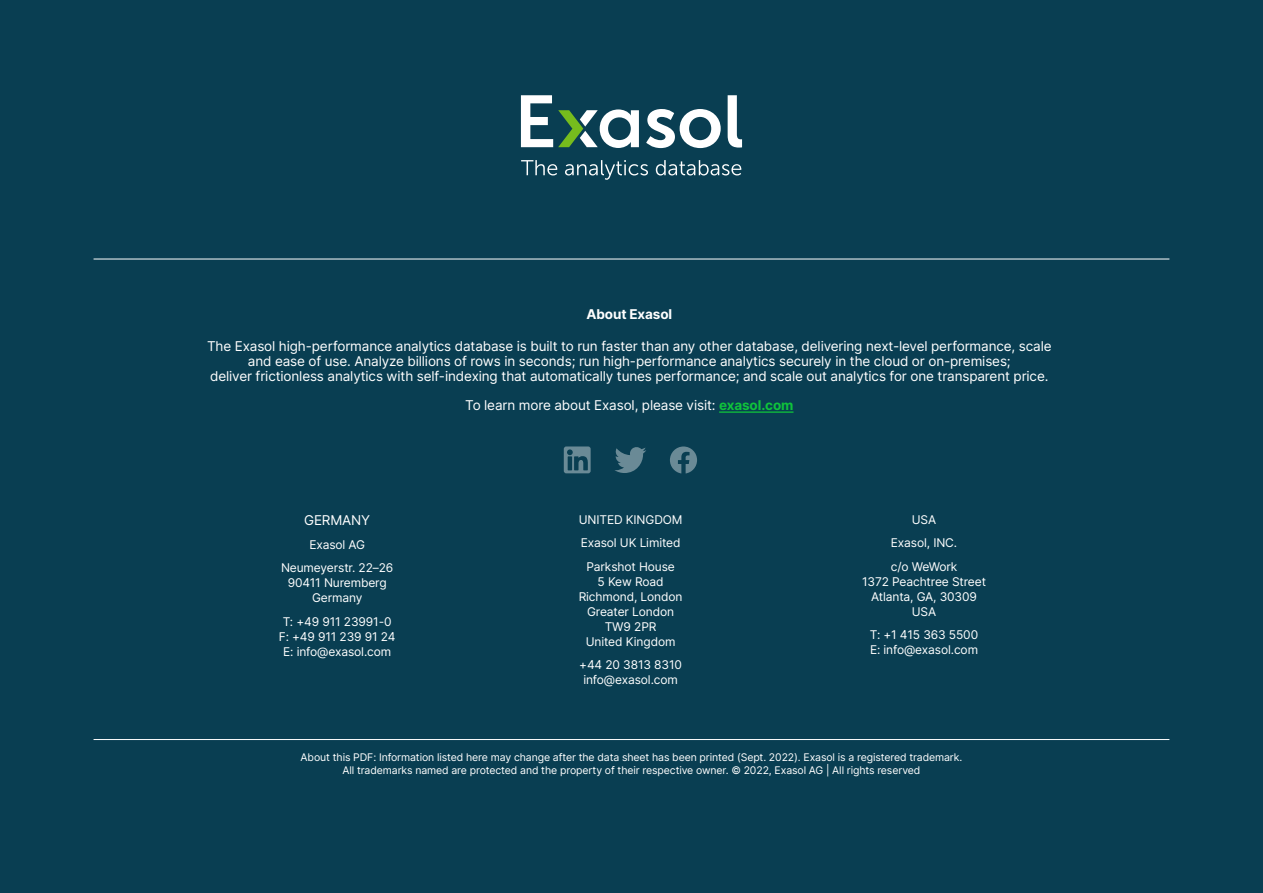
<style>
.page{position:relative;width:1263px;height:893px;background:#093e52}
.page>*{position:absolute;margin:0;border:0;box-sizing:border-box;transform-origin:0 0}
.t1{font:13.5px/15px "Inter";letter-spacing:-.01em;color:#fff;text-align:center}
.t2{font:700 13.5px "Inter";letter-spacing:-.01em;color:#fff}
.t3{font:12px/15px "Inter";letter-spacing:-.01em;color:#fff;text-align:center}
.t4{font:10.5px/13.5px "Inter";letter-spacing:-.01em;color:#fff;text-align:center}
.s1{font-weight:700;color:#0fc33b}
</style>
<div class="page">
<svg style="left:646px;top:109px;width:75px;height:39px"></svg>
<svg style="left:728px;top:95px;width:14px;height:53px"></svg>
<svg style="left:521px;top:95px;width:118px;height:53px"></svg>
<svg style="left:521px;top:160px;width:220px;height:20px"></svg>
<hr style="left:94px;top:259px;width:1075px;height:1px;background:#fff">
<hr style="left:94px;top:739px;width:1075px;height:1px;background:#fff">
<hr style="left:719px;top:411px;width:74px;height:2px;background:#0fc33b">
<svg style="left:670px;top:446px;width:27px;height:27px"></svg>
<svg style="left:615px;top:447px;width:31px;height:26px"></svg>
<svg style="left:564px;top:446px;width:27px;height:27px"></svg>
<p class="t2" style="left:586px;top:304px;width:87px">About Exasol</p>
<p class="t1" style="left:207px;top:339px;width:846px">The Exasol high-performance analytics database is built to run faster than any other database, delivering next-level performance, scale and ease of use. Analyze billions of rows in seconds; run high-performance analytics securely in the cloud or on-premises;<br>deliver frictionless analytics with self-indexing that automatically tunes performance; and scale out analytics for one transparent price.</p>
<p class="t1" style="left:465px;top:397px;width:330px">To learn more about Exasol, please visit: <span class="s1">exasol.com</span></p>
<p class="t1" style="left:304px;top:512px;width:68px">GERMANY</p>
<p class="t3" style="left:281px;top:532px;width:114px;line-height:23.5px">Exasol AG<br>Neumeyerstr. 22–26</p>
<p class="t3" style="left:288px;top:575px;width:101px">90411 Nuremberg<br>Germany</p>
<p class="t3" style="left:279px;top:613px;width:118px">T: +49 911 23991-0<br>F: +49 911 239 91 24<br>E: info@exasol.com</p>
<p class="t3" style="left:579px;top:507px;width:105px;line-height:23.5px">UNITED KINGDOM<br>Exasol UK Limited<br>Parkshot House</p>
<p class="t3" style="left:579px;top:573px;width:105px">5 Kew Road<br>Richmond, London<br>Greater London<br>TW9 2PR<br>United Kingdom</p>
<p class="t3" style="left:579px;top:657px;width:104px">+44 20 3813 8310 info@exasol.com</p>
<p class="t3" style="left:891px;top:507px;width:68px;line-height:23.5px">USA<br>Exasol, INC. c/o WeWork</p>
<p class="t3" style="left:862px;top:573px;width:125px">1372 Peachtree Street<br>Atlanta, GA, 30309<br>USA</p>
<p class="t3" style="left:870px;top:627px;width:110px;text-align:left">T: +1 415 363 5500<br>E: info@exasol.com</p>
<p class="t4" style="left:301px;top:750px;width:663px">About this PDF: Information listed here may change after the data sheet has been printed (Sept. 2022). Exasol is a registered trademark.<br>All trademarks named are protected and the property of their respective owner. © 2022, Exasol AG | All rights reserved</p>
</div>
